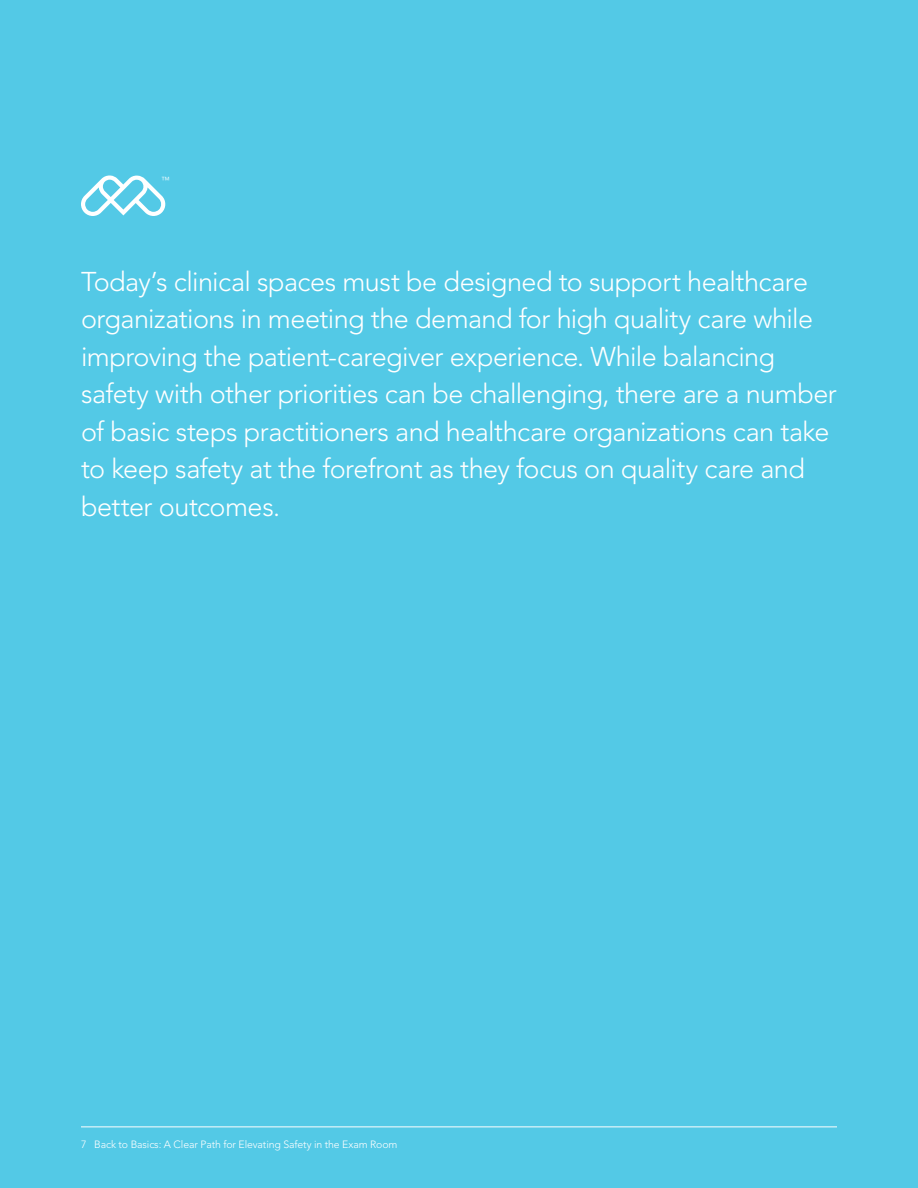
<style>
.page{position:relative;width:918px;height:1188px;background:#53c9e6}
.page>*{position:absolute;margin:0;border:0;box-sizing:border-box;transform-origin:0 0}
.Intro_Outro_Body{font:300 27px/37.5px "Avenir";letter-spacing:-.02em;color:#fff}
.t1{font:300 10.5px "Avenir";letter-spacing:-.01em;color:#fff}
.Intro_Outro_Body-2{font:300 8.7px "Avenir";color:#fff}
</style>
<div class="page">
<svg style="left:81px;top:176px;width:85px;height:40px"></svg>
<hr style="left:81px;top:1126px;width:756px;height:1px;background:#fff">
<p class="Intro_Outro_Body-2" style="left:161px;top:175px;width:10px">™</p>
<p class="Intro_Outro_Body" style="left:81px;top:262px;width:757px">Today’s clinical spaces must be designed to support healthcare organizations in meeting the demand for high quality care while improving the patient-caregiver experience. While balancing safety with other priorities can be challenging, there are a number of basic steps practitioners and healthcare organizations can take to keep safety at the forefront as they focus on quality care and better outcomes.</p>
<p class="t1" style="left:81px;top:1138px;width:318px">7 Back to Basics: A Clear Path for Elevating Safety in the Exam Room</p>
</div>
